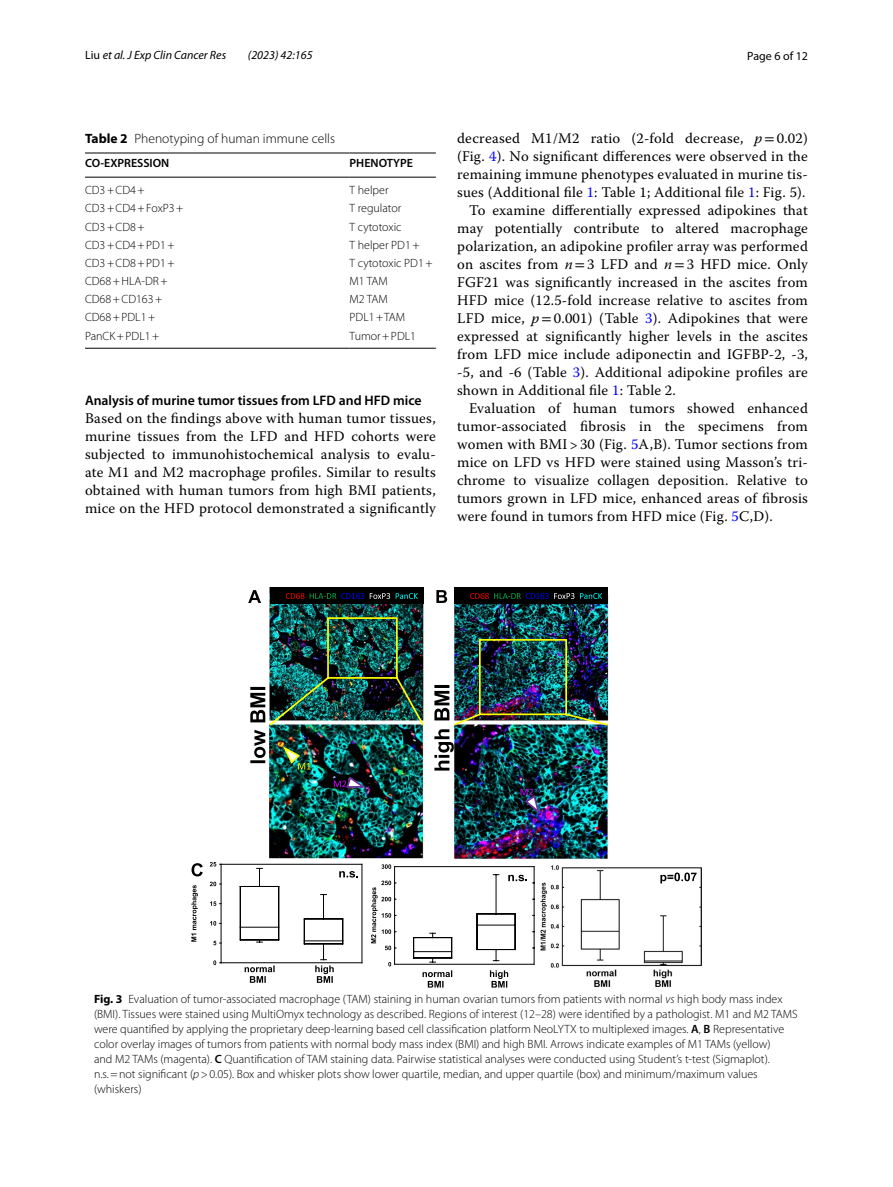
<style>
.page{position:relative;width:893px;height:1187px;background:#fff}
.page>*{position:absolute;margin:0;border:0;box-sizing:border-box;transform-origin:0 0}
.t1{font:14.7px/18px "Warnock Pro";letter-spacing:.015em;color:#000;text-align:justify}
.t2{font:600 13.8px "Myriad Pro";color:#000}
.t3{font:300 13.5px "Myriad Pro";color:#000}
.t4{font:300 12px/15px "Myriad Pro";color:#000}
.t5{font:italic 12px "Myriad Pro";color:#000}
.t6{font:600 12px "Myriad Pro";color:#000}
.t7{font:12px "Myriad Pro";color:#000}
.s1{font-style:normal}
.s2{font-weight:700}
.s3{font-style:italic}
.s4{font-family:"STIX"}
.s5{color:#00f}
.s6{font-weight:600}
</style>
<div class="page">
<hr style="left:85px;top:153px;width:265px;height:1px;background:#000">
<hr style="left:85px;top:177px;width:265px;height:1px;background:#000">
<hr style="left:350px;top:153px;width:86px;height:1px;background:#000">
<hr style="left:350px;top:177px;width:86px;height:1px;background:#000">
<hr style="left:85px;top:348px;width:265px;height:1px;background:#000">
<hr style="left:350px;top:348px;width:86px;height:1px;background:#000">
<img style="left:269px;top:588px;width:433px;height:398px">
<hr style="left:395px;top:963px;width:139px;height:1px;background:#000">
<hr style="left:395px;top:866px;width:139px;height:1px;background:#000">
<hr style="left:394px;top:866px;width:1px;height:98px;background:#000">
<svg style="left:388px;top:961px;width:3px;height:5px"></svg>
<svg style="left:371px;top:880px;width:25px;height:70px"></svg>
<svg style="left:381px;top:864px;width:10px;height:4px"></svg>
<hr style="left:221px;top:962px;width:141px;height:1px;background:#000">
<hr style="left:221px;top:863px;width:141px;height:1px;background:#000">
<svg style="left:191px;top:885px;width:7px;height:56px"></svg>
<hr style="left:221px;top:864px;width:1px;height:98px;background:#000">
<svg style="left:213px;top:960px;width:8px;height:4px"></svg>
<svg style="left:213px;top:940px;width:8px;height:5px"></svg>
<svg style="left:210px;top:921px;width:11px;height:4px"></svg>
<svg style="left:210px;top:901px;width:11px;height:4px"></svg>
<svg style="left:210px;top:881px;width:11px;height:5px"></svg>
<svg style="left:210px;top:862px;width:11px;height:4px"></svg>
<svg style="left:413px;top:865px;width:122px;height:122px"></svg>
<svg style="left:660px;top:872px;width:37px;height:11px"></svg>
<svg style="left:239px;top:863px;width:124px;height:119px"></svg>
<div style="left:270px;top:587px;width:153px;height:17px;background:#000"></div>
<svg style="left:286px;top:593px;width:18px;height:6px"></svg>
<svg style="left:310px;top:593px;width:54px;height:6px"></svg>
<svg style="left:370px;top:593px;width:20px;height:6px"></svg>
<svg style="left:396px;top:593px;width:22px;height:6px"></svg>
<svg style="left:334px;top:775px;width:34px;height:13px"></svg>
<div style="left:454px;top:587px;width:154px;height:17px;background:#000"></div>
<svg style="left:470px;top:593px;width:104px;height:6px"></svg>
<svg style="left:580px;top:593px;width:22px;height:6px"></svg>
<svg style="left:521px;top:788px;width:20px;height:28px"></svg>
<svg style="left:248px;top:590px;width:13px;height:13px"></svg>
<svg style="left:192px;top:863px;width:11px;height:13px"></svg>
<svg style="left:436px;top:590px;width:11px;height:13px"></svg>
<img style="left:250px;top:616px;width:175px;height:153px">
<img style="left:434px;top:638px;width:175px;height:132px">
<p class="t5" style="left:85px;top:48px;width:143px"><span class="s1">Liu</span> et al. J Exp Clin Cancer Res</p>
<p class="t5" style="left:248px;top:48px;width:66px">(2023) 42:165</p>
<p class="t7" style="left:747px;top:48px;width:62px">Page 6 of 12</p>
<p class="t3" style="left:85px;top:131px;width:252px"><span class="s2">Table 2</span> Phenotyping of human immune cells</p>
<p class="t6" style="left:85px;top:156px;width:86px">CO-EXPRESSION</p>
<p class="t6" style="left:350px;top:156px;width:65px">PHENOTYPE</p>
<p class="t4" style="left:85px;top:183px;width:61px">CD3+CD4+</p>
<p class="t4" style="left:350px;top:183px;width:40px">T helper</p>
<p class="t4" style="left:85px;top:201px;width:100px">CD3+CD4+FoxP3+</p>
<p class="t4" style="left:350px;top:201px;width:53px">T regulator</p>
<p class="t4" style="left:85px;top:219px;width:61px">CD3+CD8+</p>
<p class="t4" style="left:350px;top:219px;width:54px">T cytotoxic</p>
<p class="t4" style="left:85px;top:237px;width:91px">CD3+CD4+PD1+</p>
<p class="t4" style="left:350px;top:237px;width:71px">T helper PD1+</p>
<p class="t4" style="left:85px;top:256px;width:91px">CD3+CD8+PD1+</p>
<p class="t4" style="left:350px;top:256px;width:84px">T cytotoxic PD1+</p>
<p class="t4" style="left:85px;top:274px;width:84px">CD68+HLA-DR+</p>
<p class="t4" style="left:350px;top:274px;width:40px">M1 TAM</p>
<p class="t4" style="left:85px;top:292px;width:79px">CD68+CD163+</p>
<p class="t4" style="left:350px;top:292px;width:40px">M2 TAM</p>
<p class="t4" style="left:85px;top:310px;width:72px">CD68+PDL1+</p>
<p class="t4" style="left:350px;top:310px;width:57px">PDL1+TAM</p>
<p class="t4" style="left:85px;top:328px;width:76px">PanCK+PDL1+</p>
<p class="t4" style="left:350px;top:328px;width:68px">Tumor+PDL1</p>
<p class="t2" style="left:85px;top:391px;width:338px">Analysis of murine tumor tissues from LFD and HFD mice</p>
<p class="t1" style="left:85px;top:408px;width:352px">Based on the findings above with human tumor tissues, murine tissues from the LFD and HFD cohorts were subjected to immunohistochemical analysis to evalu&shy;ate M1 and M2 macrophage profiles. Similar to results obtained with human tumors from high BMI patients, mice on the HFD protocol demonstrated a significantly</p>
<p class="t1" style="left:457px;top:129px;width:352px">decreased M1/M2 ratio (2-fold decrease, <span class="s3">p</span><span class="s4">=</span>0.02)</p>
<p class="t1" style="left:457px;top:147px;width:352px">(Fig. <span class="s5">4</span>). No significant differences were observed in the</p>
<p class="t1" style="left:457px;top:165px;width:352px">remaining immune phenotypes evaluated in murine tis-</p>
<p class="t1" style="left:457px;top:183px;width:350px">sues (Additional file <span class="s5">1</span>: Table 1; Additional file <span class="s5">1</span>: Fig. 5).</p>
<p class="t1" style="left:469px;top:201px;width:340px">To examine differentially expressed adipokines that</p>
<p class="t1" style="left:457px;top:219px;width:352px">may potentially contribute to altered macrophage</p>
<p class="t1" style="left:457px;top:237px;width:352px">polarization, an adipokine profiler array was performed</p>
<p class="t1" style="left:457px;top:255px;width:352px">on ascites from <span class="s3">n</span><span class="s4">=</span>3 LFD and <span class="s3">n</span><span class="s4">=</span>3 HFD mice. Only</p>
<p class="t1" style="left:457px;top:272px;width:352px">FGF21 was significantly increased in the ascites from</p>
<p class="t1" style="left:457px;top:290px;width:352px">HFD mice (12.5-fold increase relative to ascites from</p>
<p class="t1" style="left:457px;top:308px;width:352px">LFD mice, <span class="s3">p</span><span class="s4">=</span>0.001) (Table <span class="s5">3</span>). Adipokines that were</p>
<p class="t1" style="left:457px;top:326px;width:352px">expressed at significantly higher levels in the ascites</p>
<p class="t1" style="left:457px;top:344px;width:352px">from LFD mice include adiponectin and IGFBP-2, -3,</p>
<p class="t1" style="left:457px;top:362px;width:352px">-5, and -6 (Table <span class="s5">3</span>). Additional adipokine profiles are</p>
<p class="t1" style="left:457px;top:380px;width:220px">shown in Additional file <span class="s5">1</span>: Table 2.</p>
<p class="t1" style="left:469px;top:398px;width:340px">Evaluation of human tumors showed enhanced</p>
<p class="t1" style="left:457px;top:416px;width:352px">tumor-associated fibrosis in the specimens from</p>
<p class="t1" style="left:457px;top:434px;width:352px">women with BMI &gt; 30 (Fig. <span class="s5">5</span>A,B). Tumor sections from</p>
<p class="t1" style="left:457px;top:452px;width:352px">mice on LFD vs HFD were stained using Masson’s tri-</p>
<p class="t1" style="left:457px;top:471px;width:352px">chrome to visualize collagen deposition. Relative to</p>
<p class="t1" style="left:457px;top:489px;width:352px">tumors grown in LFD mice, enhanced areas of fibrosis</p>
<p class="t1" style="left:457px;top:507px;width:317px">were found in tumors from HFD mice (Fig. <span class="s5">5</span>C,D).</p>
<p class="t4" style="left:94px;top:991px;width:705px"><span class="s2">Fig. 3</span> Evaluation of tumor-associated macrophage (TAM) staining in human ovarian tumors from patients with normal <span class="s3">vs</span> high body mass index (BMI). Tissues were stained using MultiOmyx technology as described. Regions of interest (12–28) were identified by a pathologist. M1 and M2 TAMS were quantified by applying the proprietary deep-learning based cell classification platform NeoLYTX to multiplexed images. <span class="s6">A</span>, <span class="s6">B</span> Representative color overlay images of tumors from patients with normal body mass index (BMI) and high BMI. Arrows indicate examples of M1 TAMs (yellow)<br>and M2 TAMs (magenta). <span class="s6">C</span> Quantification of TAM staining data. Pairwise statistical analyses were conducted using Student’s t-test (Sigmaplot). n.s.=not significant (<span class="s3">p</span>&gt;0.05). Box and whisker plots show lower quartile, median, and upper quartile (box) and minimum/maximum values (whiskers)</p>
</div>
